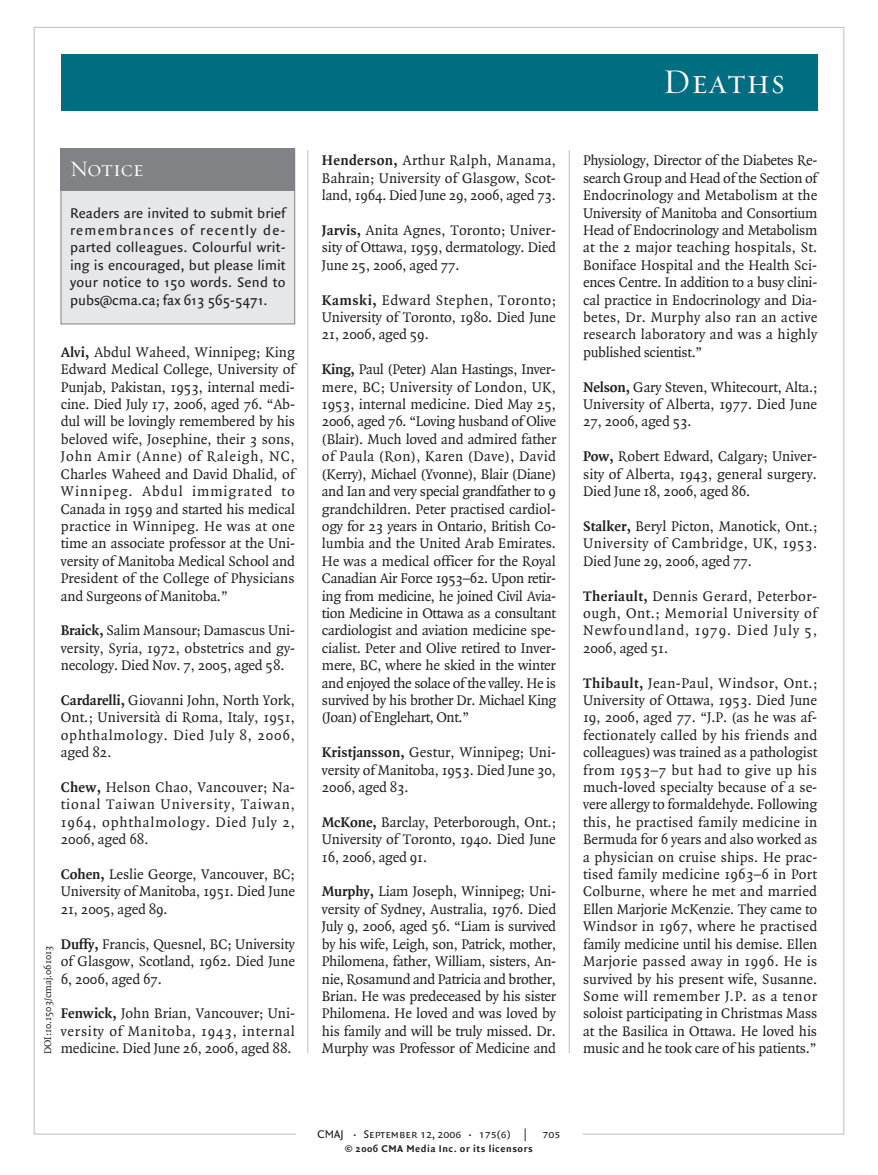
<style>
.page{position:relative;width:878px;height:1175px;background:#fff}
.page>*{position:absolute;margin:0;border:0;box-sizing:border-box;transform-origin:0 0}
.t1{font:35.25px "Requiem Display HTF Small Caps";letter-spacing:.025em;color:#fff}
.t2{font:22.5px "Requiem Display HTF Small Caps";letter-spacing:-.01em;color:#fff}
.t3{font:15px/17.4px "Quadraat";letter-spacing:-.01em;color:#231f20;text-align:justify}
.t4{font:15px/17.4px "Quadraat Sans";color:#231f20;text-align:justify}
.t5{font:12px "Quadraat Sans Caps";color:#231f20}
.t6{font:700 10.5px "Quadraat Sans";letter-spacing:.05em;color:#231f20}
.t7{font:10.5px "Quadraat";color:#231f20}
.s1{font-weight:700}
.s2{font-size:9px}
</style>
<div class="page">
<hr style="left:569px;top:150px;width:1px;height:903px;background:#bcbdc0">
<hr style="left:307px;top:150px;width:1px;height:903px;background:#bcbdc0">
<div style="left:61px;top:54px;width:756px;height:56px;background:#006e81"></div>
<div style="left:61px;top:149px;width:233px;height:175px;background:#e6e7e9"></div>
<div style="left:61px;top:149px;width:234px;height:175px;border:1px solid #808285"></div>
<div style="left:61px;top:148px;width:234px;height:42px;background:#808285"></div>
<h2 class="t2" style="left:70px;top:155px;width:75px">Notice</h2>
<p class="t4" style="left:70px;top:205px;width:217px">Readers are invited to submit brief remembrances of recently de&shy;parted colleagues. Colourful writ&shy;ing is encouraged, but please limit your notice to 150 words. Send to pubs@cma.ca; fax 613 565-5471.</p>
<p class="t3" style="left:61px;top:344px;width:236px"><span class="s1">Alvi,</span> Abdul Waheed, Winnipeg; King Edward Medical College, University of Punjab, Pakistan, 1953, internal medi&shy;cine. Died July 17, 2006, aged 76. “Ab&shy;dul will be lovingly remembered by his beloved wife, Josephine, their 3 sons, John Amir (Anne) of Raleigh, NC, Charles Waheed and David Dhalid, of Winnipeg. Abdul immigrated to Canada in 1959 and started his medical practice in Winnipeg. He was at one time an associate professor at the Uni&shy;versity of Manitoba Medical School and President of the College of Physicians and Surgeons of Manitoba.”</p>
<p class="t3" style="left:61px;top:622px;width:236px"><span class="s1">Braick,</span> Salim Mansour; Damascus Uni&shy;versity, Syria, 1972, obstetrics and gy&shy;necology. Died Nov. 7, 2005, aged 58.</p>
<p class="t3" style="left:61px;top:692px;width:236px"><span class="s1">Cardarelli,</span> Giovanni John, North York, Ont.; Università di Roma, Italy, 1951, ophthalmology. Died July 8, 2006, aged 82.</p>
<p class="t3" style="left:61px;top:779px;width:236px"><span class="s1">Chew,</span> Helson Chao, Vancouver; Na&shy;tional Taiwan University, Taiwan, 1964, ophthalmology. Died July 2, 2006, aged 68.</p>
<p class="t3" style="left:61px;top:866px;width:236px"><span class="s1">Cohen,</span> Leslie George, Vancouver, BC; University of Manitoba, 1951. Died June 21, 2005, aged 89.</p>
<p class="t3" style="left:61px;top:935px;width:236px"><span class="s1">Duffy,</span> Francis, Quesnel, BC; University of Glasgow, Scotland, 1962. Died June 6, 2006, aged 67.</p>
<p class="t3" style="left:61px;top:1005px;width:236px"><span class="s1">Fenwick,</span> John Brian, Vancouver; Uni&shy;versity of Manitoba, 1943, internal medicine. Died June 26, 2006, aged 88.</p>
<p class="t7" style="left:43px;top:1054px;width:110px;rotate:-90deg">DOI:10.1503/cmaj.061013</p>
<p class="t3" style="left:322px;top:152px;width:236px"><span class="s1">Henderson,</span> Arthur Ralph, Manama, Bahrain; University of Glasgow, Scot&shy;land, 1964. Died June 29, 2006, aged 73.</p>
<p class="t3" style="left:322px;top:222px;width:236px"><span class="s1">Jarvis,</span> Anita Agnes, Toronto; Univer&shy;sity of Ottawa, 1959, dermatology. Died June 25, 2006, aged 77.</p>
<p class="t3" style="left:322px;top:291px;width:236px"><span class="s1">Kamski,</span> Edward Stephen, Toronto; University of Toronto, 1980. Died June 21, 2006, aged 59.</p>
<p class="t3" style="left:322px;top:361px;width:236px"><span class="s1">King,</span> Paul (Peter) Alan Hastings, Inver&shy;mere, BC; University of London, UK, 1953, internal medicine. Died May 25, 2006, aged 76. “Loving husband of Olive (Blair). Much loved and admired father of Paula (Ron), Karen (Dave), David (Kerry), Michael (Yvonne), Blair (Diane) and Ian and very special grandfather to 9 grandchildren. Peter practised cardiol&shy;ogy for 23 years in Ontario, British Co&shy;lumbia and the United Arab Emirates.<br>He was a medical officer for the Royal Canadian Air Force 1953–62. Upon retir&shy;ing from medicine, he joined Civil Avia&shy;tion Medicine in Ottawa as a consultant cardiologist and aviation medicine spe&shy;cialist. Peter and Olive retired to Inver&shy;mere, BC, where he skied in the winter and enjoyed the solace of the valley. He is survived by his brother Dr. Michael King (Joan) of Englehart, Ont.”</p>
<p class="t3" style="left:322px;top:744px;width:236px"><span class="s1">Kristjansson,</span> Gestur, Winnipeg; Uni&shy;versity of Manitoba, 1953. Died June 30, 2006, aged 83.</p>
<p class="t3" style="left:322px;top:813px;width:235px"><span class="s1">McKone,</span> Barclay, Peterborough, Ont.; University of Toronto, 1940. Died June 16, 2006, aged 91.</p>
<p class="t3" style="left:322px;top:883px;width:236px"><span class="s1">Murphy,</span> Liam Joseph, Winnipeg; Uni&shy;versity of Sydney, Australia, 1976. Died July 9, 2006, aged 56. “Liam is survived by his wife, Leigh, son, Patrick, mother, Philomena, father, William, sisters, An&shy;nie, Rosamund and Patricia and brother, Brian. He was predeceased by his sister Philomena. He loved and was loved by his family and will be truly missed. Dr.<br>Murphy was Professor of Medicine and</p>
<h1 class="t1" style="left:663px;top:60px;width:123px">Deaths</h1>
<p class="t3" style="left:583px;top:152px;width:236px">Physiology, Director of the Diabetes Re&shy;search Group and Head of the Section of Endocrinology and Metabolism at the University of Manitoba and Consortium Head of Endocrinology and Metabolism at the 2 major teaching hospitals, St.<br>Boniface Hospital and the Health Sci&shy;ences Centre. In addition to a busy clini&shy;cal practice in Endocrinology and Dia&shy;betes, Dr. Murphy also ran an active research laboratory and was a highly published scientist.”</p>
<p class="t3" style="left:583px;top:378px;width:236px"><span class="s1">Nelson,</span> Gary Steven, Whitecourt, Alta.; University of Alberta, 1977. Died June 27, 2006, aged 53.</p>
<p class="t3" style="left:583px;top:448px;width:235px"><span class="s1">Pow,</span> Robert Edward, Calgary; Univer&shy;sity of Alberta, 1943, general surgery.<br>Died June 18, 2006, aged 86.</p>
<p class="t3" style="left:583px;top:518px;width:236px"><span class="s1">Stalker,</span> Beryl Picton, Manotick, Ont.; University of Cambridge, UK, 1953.<br>Died June 29, 2006, aged 77.</p>
<p class="t3" style="left:583px;top:587px;width:236px"><span class="s1">Theriault,</span> Dennis Gerard, Peterbor&shy;ough, Ont.; Memorial University of Newfoundland, 1979. Died July 5, 2006, aged 51.</p>
<p class="t3" style="left:583px;top:674px;width:236px"><span class="s1">Thibault,</span> Jean-Paul, Windsor, Ont.; University of Ottawa, 1953. Died June 19, 2006, aged 77. “J.P. (as he was af&shy;fectionately called by his friends and colleagues) was trained as a pathologist from 1953–7 but had to give up his much-loved specialty because of a se&shy;vere allergy to formaldehyde. Following this, he practised family medicine in Bermuda for 6 years and also worked as a physician on cruise ships. He prac&shy;tised family medicine 1963–6 in Port Colburne, where he met and married Ellen Marjorie McKenzie. They came to Windsor in 1967, where he practised family medicine until his demise. Ellen Marjorie passed away in 1996. He is survived by his present wife, Susanne.<br>Some will remember J.P. as a tenor soloist participating in Christmas Mass at the Basilica in Ottawa. He loved his music and he took care of his patients.”</p>
<p class="t5" style="left:317px;top:1127px;width:245px">CMAJ <span class="s2">•</span> September 12, 2006 <span class="s2">•</span> 175(6) | 705</p>
<p class="t6" style="left:345px;top:1142px;width:189px">© 2006 CMA Media Inc. or its licensors</p>
</div>
